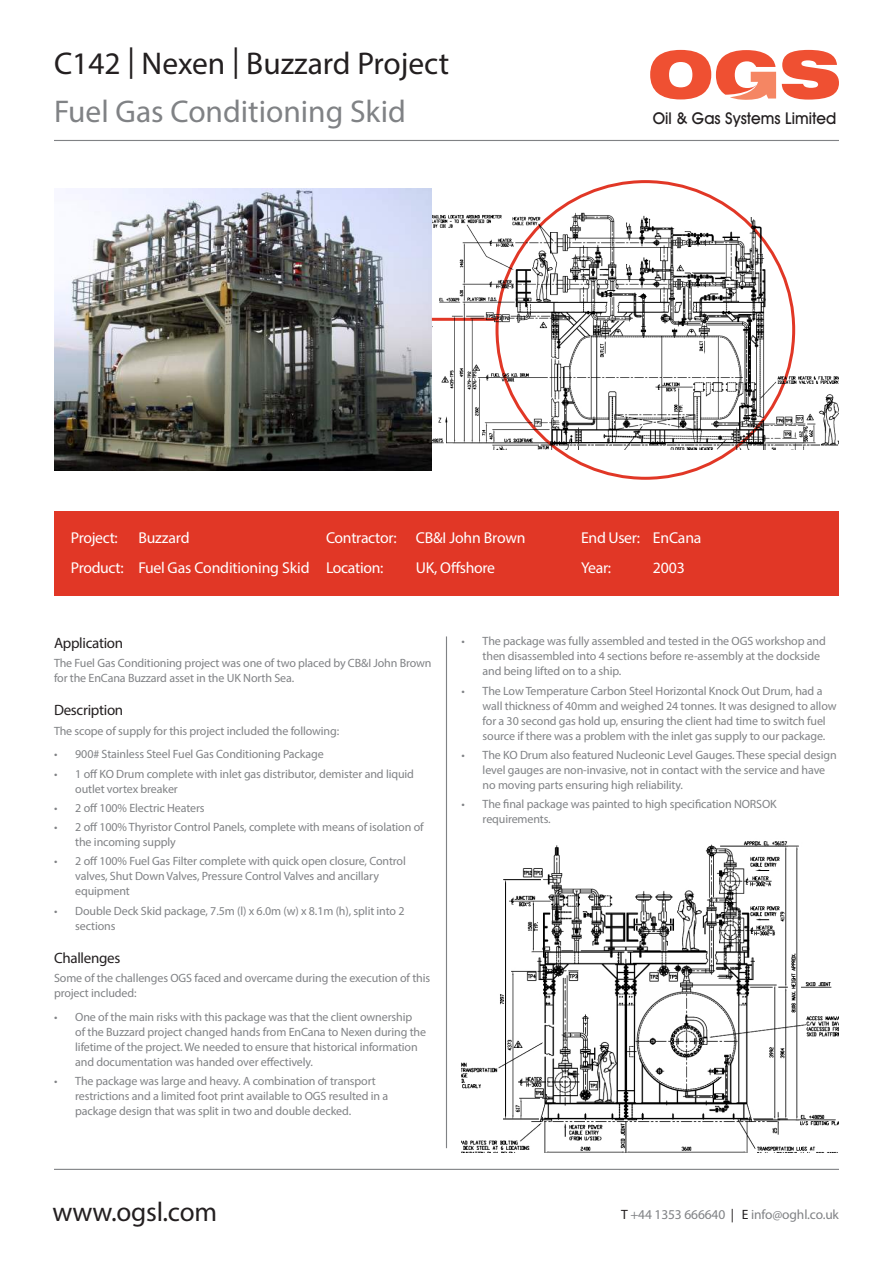
<style>
.page{position:relative;width:893px;height:1263px;background:#fff}
.page>*{position:absolute;margin:0;border:0;box-sizing:border-box;transform-origin:0 0}
.t1{font:31.5px "Myriad Pro";color:#231f20}
.t2{font:31.5px "Myriad Pro";color:#808285}
.t3{font:27.15px "Myriad Pro";letter-spacing:-.01em;color:#231f20}
.t4{font:500 16.35px "Avant Garde IT Cby BT";color:#231f20}
.t5{font:15.75px "Myriad Pro";letter-spacing:-.02em;color:#fff}
.t6{font:15px "Myriad Pro";letter-spacing:-.02em;color:#231f20}
.t7{font:13.5px "Myriad Pro";letter-spacing:-.01em;color:#808285}
.t8{font:12px/15px "Myriad Pro";letter-spacing:-.01em;color:#808285}
.s1{color:#231f20}
</style>
<div class="page">
<img style="left:432px;top:211px;width:407px;height:238px">
<hr style="left:54px;top:140px;width:785px;height:1px;background:#808285">
<hr style="left:54px;top:1169px;width:785px;height:1px;background:#808285">
<hr style="left:446px;top:636px;width:1px;height:512px;background:#808285">
<div style="left:54px;top:512px;width:785px;height:84px;background:#e13726"></div>
<img style="left:54px;top:189px;width:378px;height:282px">
<hr style="left:432px;top:318px;width:65px;height:3px;background:#e13726">
<img style="left:461px;top:841px;width:378px;height:312px">
<svg style="left:782px;top:50px;width:57px;height:50px"></svg>
<svg style="left:650px;top:50px;width:126px;height:50px"></svg>
<h1 class="t1" style="left:54px;top:44px;width:397px">C142 | Nexen | Buzzard Project</h1>
<h1 class="t2" style="left:54px;top:92px;width:353px">Fuel Gas Conditioning Skid</h1>
<h3 class="t4" style="left:653px;top:108px;width:185px">Oil &amp; Gas Systems Limited</h3>
<h3 class="t5" style="left:71px;top:528px;width:49px">Project:</h3>
<h3 class="t5" style="left:138px;top:528px;width:53px">Buzzard</h3>
<h3 class="t5" style="left:326px;top:528px;width:201px">Contractor: CB&amp;I John Brown</h3>
<h3 class="t5" style="left:581px;top:528px;width:122px">End User: EnCana</h3>
<h3 class="t5" style="left:71px;top:558px;width:314px">Product: Fuel Gas Conditioning Skid Location:</h3>
<h3 class="t5" style="left:416px;top:558px;width:81px">UK, Offshore</h3>
<h3 class="t5" style="left:581px;top:558px;width:32px">Year:</h3>
<h3 class="t5" style="left:653px;top:558px;width:33px">2003</h3>
<p class="t6" style="left:54px;top:633px;width:71px">Application</p>
<p class="t8" style="left:54px;top:655px;width:379px">The Fuel Gas Conditioning project was one of two placed by CB&amp;I John Brown for the EnCana Buzzard asset in the UK North Sea.</p>
<p class="t6" style="left:54px;top:701px;width:71px">Description</p>
<p class="t8" style="left:54px;top:723px;width:287px">The scope of supply for this project included the following:</p>
<p class="t8" style="left:54px;top:746px;width:271px">• 900# Stainless Steel Fuel Gas Conditioning Package</p>
<p class="t8" style="left:75px;top:766px;width:340px;text-indent:-21px">• 1 off KO Drum complete with inlet gas distributor, demister and liquid outlet vortex breaker</p>
<p class="t8" style="left:54px;top:800px;width:152px">• 2 off 100% Electric Heaters</p>
<p class="t8" style="left:75px;top:819px;width:350px;text-indent:-21px">• 2 off 100% Thyristor Control Panels, complete with means of isolation of the incoming supply</p>
<p class="t8" style="left:75px;top:853px;width:332px;text-indent:-21px">• 2 off 100% Fuel Gas Filter complete with quick open closure, Control valves, Shut Down Valves, Pressure Control Valves and ancillary equipment</p>
<p class="t8" style="left:75px;top:903px;width:331px;text-indent:-21px">• Double Deck Skid package, 7.5m (l) x 6.0m (w) x 8.1m (h), split into 2 sections</p>
<p class="t6" style="left:54px;top:949px;width:68px">Challenges</p>
<p class="t8" style="left:54px;top:970px;width:378px">Some of the challenges OGS faced and overcame during the execution of this project included:</p>
<p class="t8" style="left:75px;top:1009px;width:352px;text-indent:-21px">• One of the main risks with this package was that the client ownership<br>of the Buzzard project changed hands from EnCana to Nexen during the lifetime of the project. We needed to ensure that historical information and documentation was handed over effectively.</p>
<p class="t8" style="left:75px;top:1073px;width:315px;text-indent:-21px">• The package was large and heavy. A combination of transport restrictions and a limited foot print available to OGS resulted in a package design that was split in two and double decked.</p>
<p class="t8" style="left:483px;top:634px;width:345px;text-indent:-21px">• The package was fully assembled and tested in the OGS workshop and then disassembled into 4 sections before re-assembly at the dockside and being lifted on to a ship.</p>
<p class="t8" style="left:483px;top:683px;width:355px;text-indent:-21px">• The Low Temperature Carbon Steel Horizontal Knock Out Drum, had a wall thickness of 40mm and weighed 24 tonnes. It was designed to allow for a 30 second gas hold up, ensuring the client had time to switch fuel source if there was a problem with the inlet gas supply to our package.</p>
<p class="t8" style="left:483px;top:747px;width:356px;text-indent:-21px">• The KO Drum also featured Nucleonic Level Gauges. These special design level gauges are non-invasive, not in contact with the service and have no moving parts ensuring high reliability.</p>
<p class="t8" style="left:483px;top:796px;width:296px;text-indent:-21px">• The final package was painted to high specification NORSOK requirements.</p>
<h2 class="t3" style="left:52px;top:1195px;width:166px">www.ogsl.com</h2>
<p class="t7" style="left:621px;top:1206px;width:219px"><span class="s1">T</span> +44 1353 666640 <span class="s1">| E</span> info@oghl.co.uk</p>
</div>
